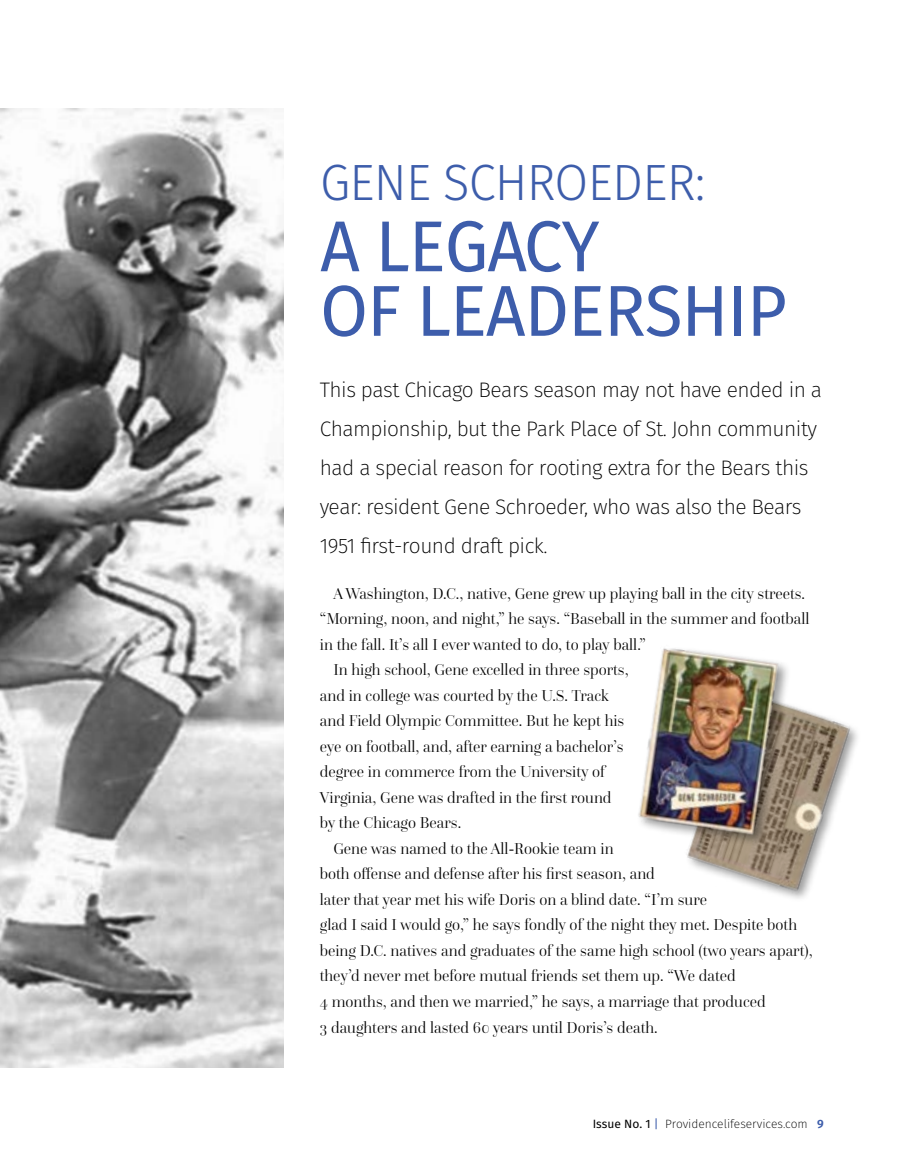
<style>
.page{position:relative;width:905px;height:1175px;background:#fff}
.page>*{position:absolute;margin:0;border:0;box-sizing:border-box;transform-origin:0 0}
.t1{font:72px/64.5px "Fira Sans";letter-spacing:-.015em;color:#3d5dab;scale:.96 1}
.t2{font:300 51px "Fira Sans";letter-spacing:-.015em;color:#3d5dab;scale:.96 1}
.t3{font:200 21px/39px "Fira Sans";letter-spacing:-.025em;color:#000}
.t4{font:300 16.5px "Questa Grande";color:#000}
.t5{font:200 12px "Fira Sans";color:#000}
.s1{font-weight:400}
.s2{font-weight:400;color:#3d5dab}
.s3{font-weight:600;color:#3d5dab}
</style>
<div class="page">
<img style="left:0;top:108px;width:284px;height:959px">
<img style="left:686px;top:706px;width:167px;height:189px">
<div style="left:636px;top:646px;width:155px;height:200px;background:#000;opacity:.4"></div>
<img style="left:636px;top:646px;width:146px;height:192px">
<h2 class="t2" style="left:320px;top:146px;width:402px">GEN E SCH ROEDER:</h2>
<h1 class="t1" style="left:320px;top:212px;width:478px">A LEGACY<br>OF LEADERSHIP</h1>
<p class="t3" style="left:320px;top:370px;width:504px">This past Chicago Bears season may not have ended in a Championship, but the Park Place of St. John community had a special reason for rooting extra for the Bears this year: resident Gene Schroeder, who was also the Bears 1951 first-round draft pick.</p>
<p class="t4" style="left:333px;top:583px;width:473px">A Washington, D.C., native, Gene grew up playing ball in the city streets.</p>
<p class="t4" style="left:320px;top:609px;width:491px">“Morning, noon, and night,” he says. “Baseball in the summer and football</p>
<p class="t4" style="left:320px;top:634px;width:327px">in the fall. It’s all I ever wanted to do, to play ball.”</p>
<p class="t4" style="left:333px;top:660px;width:297px">In high school, Gene excelled in three sports,</p>
<p class="t4" style="left:320px;top:685px;width:291px">and in college was courted by the U.S. Track</p>
<p class="t4" style="left:320px;top:711px;width:306px">and Field Olympic Committee. But he kept his</p>
<p class="t4" style="left:320px;top:736px;width:305px">eye on football, and, after earning a bachelor’s</p>
<p class="t4" style="left:320px;top:762px;width:287px">degree in commerce from the University of</p>
<p class="t4" style="left:320px;top:787px;width:293px">Virginia, Gene was drafted in the first round</p>
<p class="t4" style="left:320px;top:813px;width:143px">by the Chicago Bears.</p>
<p class="t4" style="left:333px;top:838px;width:282px">Gene was named to the All-Rookie team in</p>
<p class="t4" style="left:320px;top:864px;width:336px">both offense and defense after his first season, and</p>
<p class="t4" style="left:320px;top:889px;width:388px">later that year met his wife Doris on a blind date. “I’m sure</p>
<p class="t4" style="left:320px;top:915px;width:478px">glad I said I would go,” he says fondly of the night they met. Despite both</p>
<p class="t4" style="left:320px;top:940px;width:494px">being D.C. natives and graduates of the same high school (two years apart),</p>
<p class="t4" style="left:320px;top:966px;width:417px">they’d never met before mutual friends set them up. “We dated</p>
<p class="t4" style="left:320px;top:991px;width:447px">4 months, and then we married,” he says, a marriage that produced</p>
<p class="t4" style="left:320px;top:1017px;width:339px">3 daughters and lasted 60 years until Doris’s death.</p>
<p class="t5" style="left:592px;top:1115px;width:233px"><span class="s1">ISSUE N O. 1</span> <span class="s2">|</span> Providencelifeservices.com <span class="s3">9</span></p>
</div>
